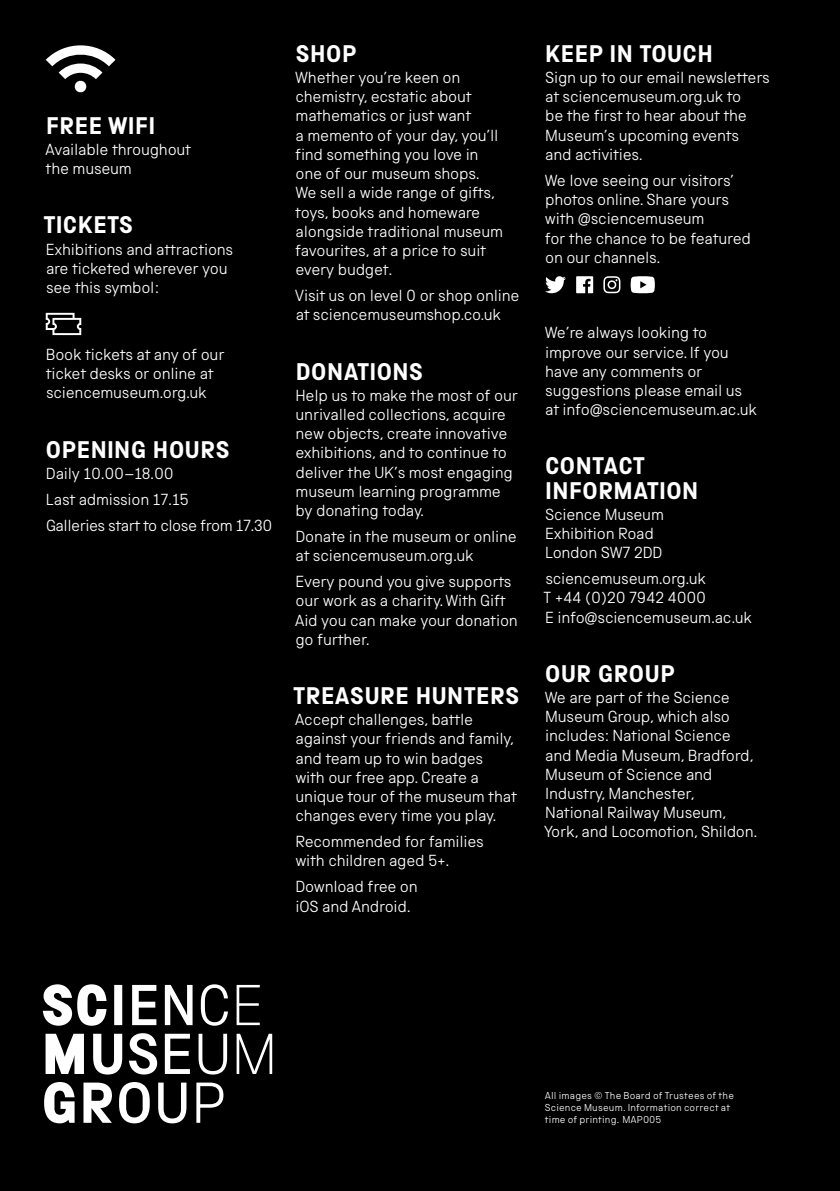
<style>
.page{position:relative;width:840px;height:1191px;background:#fff}
.page>*{position:absolute;margin:0;border:0;box-sizing:border-box;transform-origin:0 0}
.t1{font:700 24px/24px "SMG";letter-spacing:.025em;color:#fff}
.t2{font:300 16px/19.2px "SMG";letter-spacing:-.015em;color:#fff}
.t3{font:300 10px/12px "SMG";letter-spacing:.015em;color:#fff}
</style>
<div class="page">
<div style="left:0;top:0;width:839px;height:1191px;background:#000"></div>
<svg style="left:43px;top:984px;width:229px;height:139px"></svg>
<svg style="left:46px;top:313px;width:35px;height:22px"></svg>
<svg style="left:630px;top:276px;width:24px;height:17px"></svg>
<svg style="left:576px;top:276px;width:17px;height:17px"></svg>
<svg style="left:603px;top:276px;width:17px;height:17px"></svg>
<svg style="left:545px;top:276px;width:20px;height:17px"></svg>
<svg style="left:46px;top:45px;width:69px;height:48px"></svg>
<h1 class="t1" style="left:46px;top:114px;width:110px">FREE WIFI</h1>
<p class="t2" style="left:45px;top:140px;width:148px">Available throughout the museum</p>
<h1 class="t1" style="left:44px;top:213px;width:91px">TICKETS</h1>
<p class="t2" style="left:46px;top:240px;width:189px">Exhibitions and attractions are ticketed wherever you see this symbol:</p>
<p class="t2" style="left:46px;top:345px;width:180px">Book tickets at any of our ticket desks or online at sciencemuseum.org.uk</p>
<h1 class="t1" style="left:46px;top:437px;width:185px">OPENING HOURS</h1>
<p class="t2" style="left:46px;top:460px;width:228px;line-height:26px">Daily 10.00–18.00<br>Last admission 17.15<br>Galleries start to close from 17.30</p>
<h1 class="t1" style="left:295px;top:42px;width:62px">SHOP</h1>
<p class="t2" style="left:295px;top:68px;width:209px">Whether you’re keen on chemistry, ecstatic about mathematics or just want<br>a memento of your day, you’ll find something you love in one of our museum shops.<br>We sell a wide range of gifts, toys, books and homeware alongside traditional museum favourites, at a price to suit every budget.</p>
<p class="t2" style="left:295px;top:286px;width:226px">Visit us on level 0 or shop online at sciencemuseumshop.co.uk</p>
<h1 class="t1" style="left:295px;top:359px;width:129px">DONATIONS</h1>
<p class="t2" style="left:295px;top:386px;width:224px">Help us to make the most of our unrivalled collections, acquire new objects, create innovative exhibitions, and to continue to deliver the UK’s most engaging museum learning programme by donating today.</p>
<p class="t2" style="left:295px;top:527px;width:223px">Donate in the museum or online at sciencemuseum.org.uk</p>
<p class="t2" style="left:294px;top:572px;width:224px">Every pound you give supports our work as a charity. With Gift<br>Aid you can make your donation go further.</p>
<h1 class="t1" style="left:293px;top:684px;width:227px">TREASURE HUNTERS</h1>
<p class="t2" style="left:294px;top:710px;width:224px">Accept challenges, battle against your friends and family, and team up to win badges<br>with our free app. Create a unique tour of the museum that changes every time you play.</p>
<p class="t2" style="left:295px;top:832px;width:190px">Recommended for families with children aged 5+.</p>
<p class="t2" style="left:295px;top:877px;width:124px">Download free on iOS and Android.</p>
<h1 class="t1" style="left:545px;top:42px;width:169px">KEEP IN TOUCH</h1>
<p class="t2" style="left:544px;top:68px;width:226px">Sign up to our email newsletters at sciencemuseum.org.uk to<br>be the first to hear about the<br>Museum’s upcoming events<br>and activities.</p>
<p class="t2" style="left:544px;top:171px;width:207px">We love seeing our visitors’ photos online. Share yours with @sciencemuseum<br>for the chance to be featured on our channels.</p>
<p class="t2" style="left:544px;top:323px;width:213px">We’re always looking to improve our service. If you have any comments or suggestions please email us at info@sciencemuseum.ac.uk</p>
<h1 class="t1" style="left:544px;top:454px;width:155px">CONTACT<br>INFORMATION</h1>
<p class="t2" style="left:544px;top:505px;width:120px">Science Museum<br>Exhibition Road<br>London SW7 2DD</p>
<p class="t2" style="left:543px;top:569px;width:210px">sciencemuseum.org.uk<br>T +44 (0)20 7942 4000<br>E info@sciencemuseum.ac.uk</p>
<h1 class="t1" style="left:545px;top:661px;width:131px">OUR GROUP</h1>
<p class="t2" style="left:543px;top:688px;width:215px">We are part of the Science<br>Museum Group, which also includes: National Science and Media Museum, Bradford,<br>Museum of Science and<br>Industry, Manchester,<br>National Railway Museum,<br>York, and Locomotion, Shildon.</p>
<p class="t3" style="left:544px;top:1089px;width:190px">All images © The Board of Trustees of the<br>Science Museum. Information correct at time of printing. MAP005</p>
</div>
